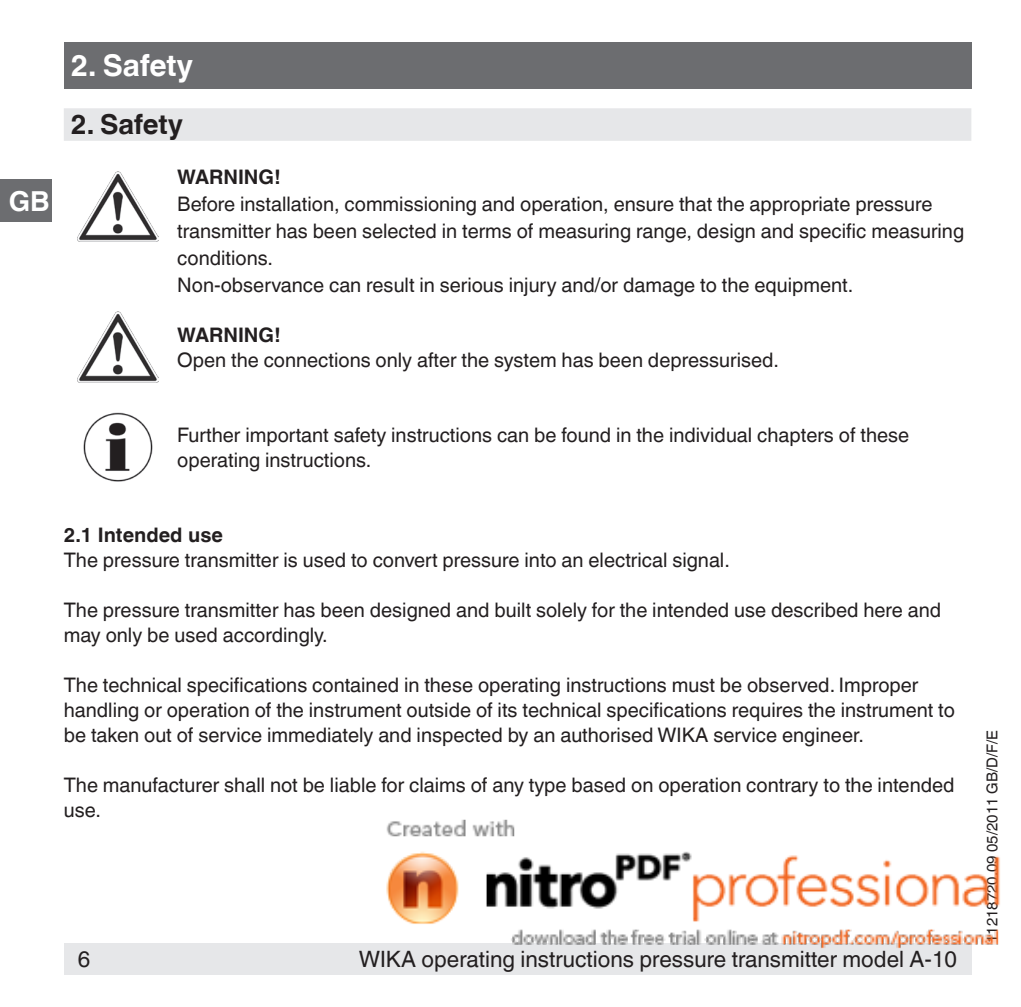
<style>
.page{position:relative;width:1021px;height:1007px;background:#fff}
.page>*{position:absolute;margin:0;border:0;box-sizing:border-box;transform-origin:0 0}
.t1{font:700 30px "Helvetica World";color:#fff}
.t2{font:700 27.5px "Helvetica World";color:#231f20}
.t3{font:700 27.5px "Helvetica World";color:#fff}
.t4{font:22.5px "Helvetica World";color:#231f20}
.t5{font:20px/25px "Helvetica World";color:#231f20}
.t6{font:700 20px "Helvetica World";color:#231f20}
.t7{font:15px "Helvetica World";color:#231f20}
</style>
<div class="page">
<div style="left:64px;top:943px;width:907px;height:31px;background:#e6e7e9"></div>
<div style="left:64px;top:43px;width:907px;height:46px;background:#6c6d70"></div>
<div style="left:0;top:179px;width:51px;height:43px;background:#6c6d70"></div>
<div style="left:64px;top:108px;width:907px;height:33px;background:#e6e7e9"></div>
<img style="left:78px;top:171px;width:80px;height:71px">
<img style="left:83px;top:412px;width:70px;height:70px">
<img style="left:78px;top:311px;width:80px;height:71px">
<img style="left:362px;top:819px;width:638px;height:156px">
<h2 class="t3" style="left:9px;top:185px;width:42px">GB</h2>
<h1 class="t1" style="left:71px;top:48px;width:124px">2. Safety</h1>
<h2 class="t2" style="left:71px;top:108px;width:114px">2. Safety</h2>
<p class="t6" style="left:177px;top:165px;width:105px">WARNING!</p>
<p class="t5" style="left:177px;top:190px;width:788px;line-height:27px">Before installation, commissioning and operation, ensure that the appropriate pressure transmitter has been selected in terms of measuring range, design and specific measuring conditions.<br>Non-observance can result in serious injury and/or damage to the equipment.</p>
<p class="t6" style="left:177px;top:323px;width:105px">WARNING!</p>
<p class="t5" style="left:177px;top:347px;width:603px">Open the connections only after the system has been depressurised.</p>
<p class="t5" style="left:177px;top:422px;width:733px">Further important safety instructions can be found in the individual chapters of these operating instructions.</p>
<p class="t6" style="left:64px;top:523px;width:161px">2.1 Intended use</p>
<p class="t5" style="left:64px;top:547px;width:667px">The pressure transmitter is used to convert pressure into an electrical signal.</p>
<p class="t5" style="left:64px;top:597px;width:879px">The pressure transmitter has been designed and built solely for the intended use described here and may only be used accordingly.</p>
<p class="t5" style="left:64px;top:672px;width:892px">The technical specifications contained in these operating instructions must be observed. Improper handling or operation of the instrument outside of its technical specifications requires the instrument to be taken out of service immediately and inspected by an authorised WIKA service engineer.</p>
<p class="t5" style="left:64px;top:772px;width:892px">The manufacturer shall not be liable for claims of any type based on operation contrary to the intended use.</p>
<p class="t4" style="left:78px;top:946px;width:14px">6</p>
<p class="t4" style="left:359px;top:946px;width:600px">WIKA operating instructions pressure transmitter model A-10</p>
<p class="t7" style="left:983px;top:943px;width:214px;rotate:-90deg">11218720.09 05/2011 GB/D/F/E</p>
</div>
